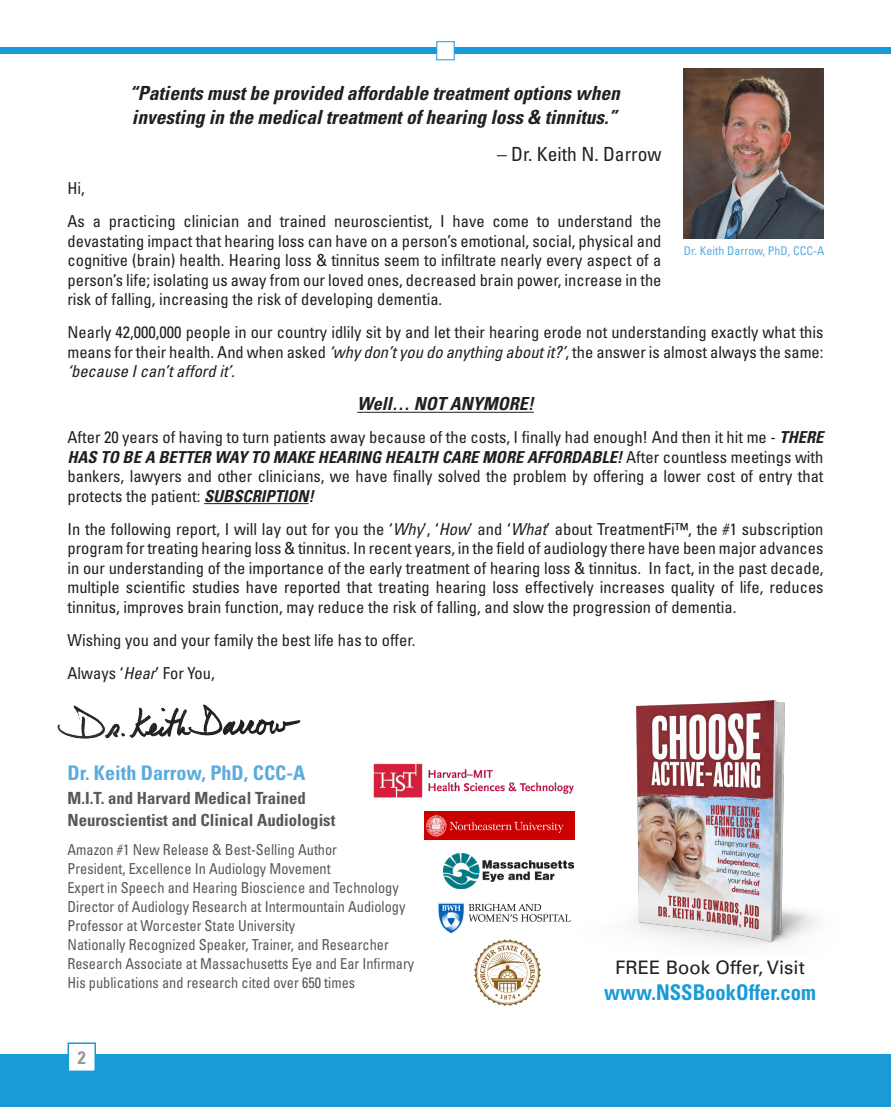
<style>
.page{position:relative;width:891px;height:1107px;background:#fff}
.page>*{position:absolute;margin:0;border:0;box-sizing:border-box;transform-origin:0 0}
.t1{font:700 condensed 21.6px "Univers LT Std";color:#199bd8;scale:.95 1}
.t2{font:700 condensed 20.1px "Univers LT Std";color:#5babde}
.quote_copy{font:italic 700 condensed 19.5px/24px "Univers LT Std";color:#231f20}
.t3{font:condensed 19.5px "Univers LT Std";color:#231f20}
.t4{font:18.6px "Univers LT Std";color:#231f20}
.t5{font:italic 700 condensed 18px "Univers LT Std";color:#231f20}
.t6{font:700 condensed 18px "Univers LT Std";color:#939698}
.t7{font:700 condensed 16.8px "Univers LT Std";color:#57585a}
.t8{font:condensed 16.5px/19.5px "Univers LT Std";color:#231f20;text-align:justify}
.t9{font:condensed 15px "Univers LT Std";color:#57585a;scale:.95 1}
.t10{font:condensed 12px "Univers LT Std";color:#5babde}
.s1{font-style:italic}
.s2{font-weight:700;font-style:italic}
</style>
<div class="page">
<div style="left:0;top:1055px;width:891px;height:52px;background:#199bd8"></div>
<div style="left:68px;top:1042px;width:28px;height:30px;background:#fff;border:2px solid #199bd8"></div>
<div style="left:0;top:48px;width:891px;height:6px;background:#199bd8"></div>
<div style="left:436px;top:41px;width:19px;height:19px;background:#fff;border:1px solid #199bd8"></div>
<hr style="left:357px;top:412px;width:177px;height:1px;background:#231f20">
<hr style="left:204px;top:503px;width:105px;height:1px;background:#231f20">
<img style="left:684px;top:69px;width:140px;height:170px">
<img style="left:57px;top:704px;width:244px;height:35px">
<img style="left:437px;top:902px;width:134px;height:32px">
<img style="left:425px;top:812px;width:148px;height:27px">
<img style="left:443px;top:854px;width:130px;height:35px">
<img style="left:474px;top:940px;width:67px;height:66px">
<img style="left:373px;top:763px;width:200px;height:35px">
<img style="left:573px;top:700px;width:243px;height:246px">
<p class="quote_copy" style="left:129px;top:81px;width:492px">“Patients must be provided affordable treatment options when investing in the medical treatment of hearing loss &amp; tinnitus.”</p>
<p class="t3" style="left:497px;top:142px;width:166px">– Dr. Keith N. Darrow</p>
<p class="t8" style="left:68px;top:179px;width:19px">Hi,</p>
<p class="t8" style="left:68px;top:212px;width:596px">As a practicing clinician and trained neuroscientist, I have come to understand the devastating impact that hearing loss can have on a person’s emotional, social, physical and cognitive (brain) health. Hearing loss &amp; tinnitus seem to infiltrate nearly every aspect of a person’s life; isolating us away from our loved ones, decreased brain power, increase in the risk of falling, increasing the risk of developing dementia.</p>
<p class="t8" style="left:68px;top:323px;width:758px">Nearly 42,000,000 people in our country idlily sit by and let their hearing erode not understanding exactly what this means for their health. And when asked <span class="s1">‘why don’t you do anything about it?’</span>, the answer is almost always the same: <span class="s1">‘because I can’t afford it’.</span></p>
<p class="t5" style="left:357px;top:393px;width:178px">Well… NOT ANYMORE!</p>
<p class="t8" style="left:68px;top:428px;width:758px">After 20 years of having to turn patients away because of the costs, I finally had enough! And then it hit me - <span class="s2">THERE HAS TO BE A BETTER WAY TO MAKE HEARING HEALTH CARE MORE AFFORDABLE!</span> After countless meetings with bankers, lawyers and other clinicians, we have finally solved the problem by offering a lower cost of entry that protects the patient: <span class="s2">SUBSCRIPTION!</span></p>
<p class="t8" style="left:68px;top:519px;width:758px">In the following report, I will lay out for you the ‘<span class="s1">Why</span>’, ‘<span class="s1">How</span>’ and ‘<span class="s1">What</span>’ about TreatmentFi™, the #1 subscription program for treating hearing loss &amp; tinnitus. In recent years, in the field of audiology there have been major advances in our understanding of the importance of the early treatment of hearing loss &amp; tinnitus. In fact, in the past decade, multiple scientific studies have reported that treating hearing loss effectively increases quality of life, reduces tinnitus, improves brain function, may reduce the risk of falling, and slow the progression of dementia.</p>
<p class="t8" style="left:68px;top:630px;width:349px">Wishing you and your family the best life has to offer.</p>
<p class="t8" style="left:68px;top:663px;width:149px">Always ‘<span class="s1">Hear</span>’ For You,</p>
<p class="t10" style="left:684px;top:244px;width:142px">Dr. Keith Darrow, PhD, CCC-A</p>
<p class="t2" style="left:68px;top:760px;width:239px">Dr. Keith Darrow, PhD, CCC-A</p>
<p class="t7" style="left:68px;top:788px;width:240px">M.I.T. and Harvard Medical Trained</p>
<p class="t7" style="left:68px;top:810px;width:269px">Neuroscientist and Clinical Audiologist</p>
<p class="t9" style="left:68px;top:840px;width:285px">Amazon #1 New Release &amp; Best-Selling Author</p>
<p class="t9" style="left:68px;top:859px;width:279px">President, Excellence In Audiology Movement</p>
<p class="t9" style="left:68px;top:878px;width:350px">Expert in Speech and Hearing Bioscience and Technology</p>
<p class="t9" style="left:68px;top:897px;width:357px">Director of Audiology Research at Intermountain Audiology</p>
<p class="t9" style="left:68px;top:916px;width:241px">Professor at Worcester State University</p>
<p class="t9" style="left:68px;top:935px;width:340px">Nationally Recognized Speaker, Trainer, and Researcher</p>
<p class="t9" style="left:68px;top:954px;width:366px">Research Associate at Massachusetts Eye and Ear Infirmary</p>
<p class="t9" style="left:68px;top:973px;width:304px">His publications and research cited over 650 times</p>
<p class="t6" style="left:78px;top:1046px;width:9px">2</p>
<p class="t4" style="left:615px;top:956px;width:191px">FREE Book Offer, Visit</p>
<p class="t1" style="left:604px;top:979px;width:224px">www.NSSBookOffer.com</p>
</div>
